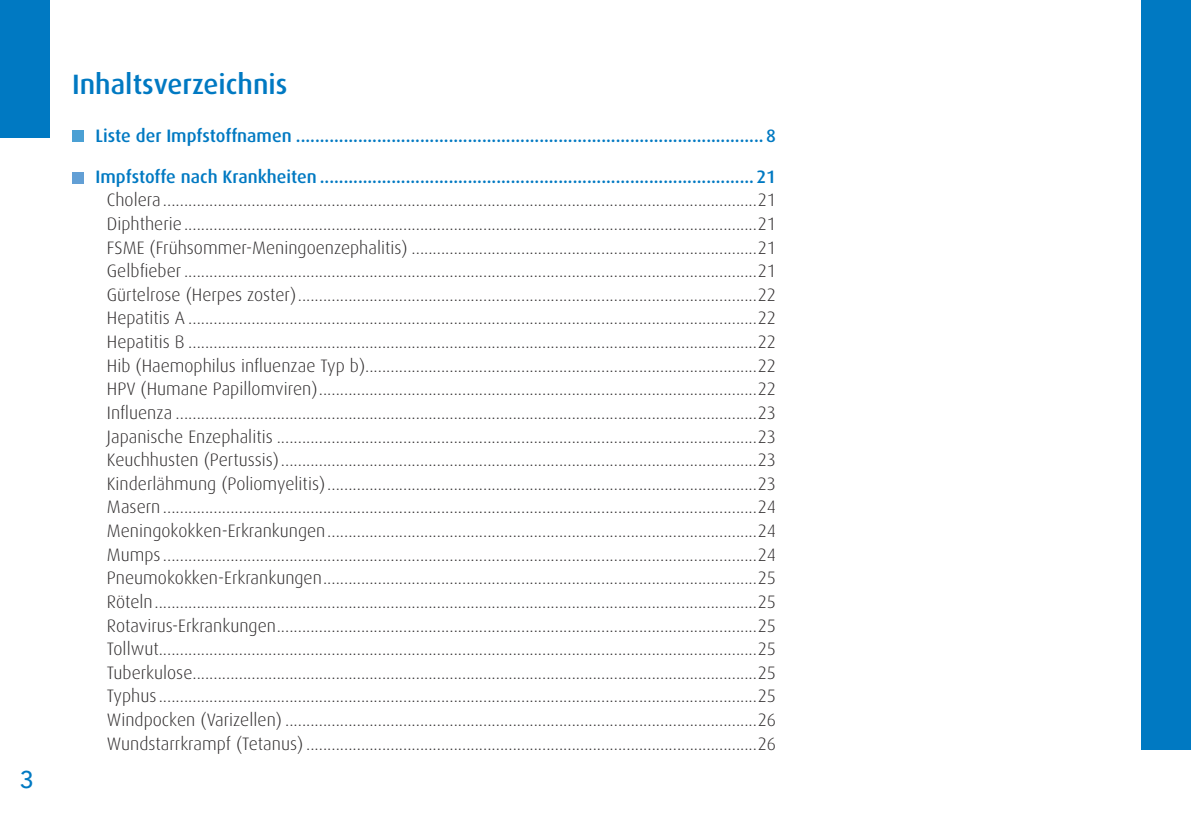
<style>
.page{position:relative;width:1191px;height:840px;background:#fff}
.page>*{position:absolute;margin:0;border:0;box-sizing:border-box;transform-origin:0 0}
.Head{font:500 28px "Dax";color:#0079c2}
.t1{font:500 24px "Avenir Next LT Pro";color:#0079c2}
.Fliess{font:300 18px "Dax";color:#2e2b2c}
.Inhalt_1{font:500 18px "Dax";color:#0079c2}
.tabelle_fliess{font:300 18px "Dax";color:#2e2b2c}
</style>
<div class="page">
<div style="left:0;top:0;width:50px;height:137px;background:#0079c2"></div>
<div style="left:1141px;top:0;width:50px;height:748px;background:#0079c2"></div>
<div style="left:72px;top:130px;width:11px;height:11px;background:#4ba0d4"></div>
<div style="left:72px;top:172px;width:11px;height:11px;background:#629fd5"></div>
<p class="t1" style="left:20px;top:764px;width:16px">3</p>
<p class="Head" style="left:72px;top:68px;width:217px">Inhaltsverzeichnis</p>
<p class="Inhalt_1" style="left:96px;top:125px;width:682px">Liste der Impfstoffnamen .................................................................................................. 8</p>
<p class="Inhalt_1" style="left:96px;top:166px;width:682px">Impfstoffe nach Krankheiten ...........................................................................................21</p>
<p class="Fliess" style="left:107px;top:190px;width:670px">Cholera .............................................................................................................................................21</p>
<p class="Fliess" style="left:107px;top:214px;width:670px">Diphtherie........................................................................................................................................21</p>
<p class="Fliess" style="left:107px;top:237px;width:670px">FSME (Frühsommer-Meningoenzephalitis) ..................................................................................21</p>
<p class="Fliess" style="left:107px;top:261px;width:670px">Gelbfieber ........................................................................................................................................21</p>
<p class="Fliess" style="left:107px;top:284px;width:670px">Gürtelrose (Herpes zoster).............................................................................................................22</p>
<p class="Fliess" style="left:107px;top:308px;width:670px">Hepatitis A .......................................................................................................................................22</p>
<p class="Fliess" style="left:107px;top:332px;width:670px">Hepatitis B .......................................................................................................................................22</p>
<p class="Fliess" style="left:107px;top:355px;width:670px">Hib (Haemophilus influenzae Typ b).............................................................................................22</p>
<p class="Fliess" style="left:107px;top:379px;width:670px">HPV (Humane Papillomviren)........................................................................................................22</p>
<p class="Fliess" style="left:107px;top:402px;width:670px">Influenza ..........................................................................................................................................23</p>
<p class="Fliess" style="left:107px;top:426px;width:670px">Japanische Enzephalitis ..................................................................................................................23</p>
<p class="Fliess" style="left:107px;top:450px;width:670px">Keuchhusten (Pertussis).................................................................................................................23</p>
<p class="Fliess" style="left:107px;top:473px;width:670px">Kinderlähmung (Poliomyelitis)......................................................................................................23</p>
<p class="Fliess" style="left:107px;top:497px;width:670px">Masern .............................................................................................................................................24</p>
<p class="Fliess" style="left:107px;top:520px;width:670px">Meningokokken-Erkrankungen......................................................................................................24</p>
<p class="Fliess" style="left:107px;top:544px;width:670px">Mumps.............................................................................................................................................24</p>
<p class="Fliess" style="left:107px;top:568px;width:670px">Pneumokokken-Erkrankungen.......................................................................................................25</p>
<p class="Fliess" style="left:107px;top:591px;width:670px">Röteln...............................................................................................................................................25</p>
<p class="Fliess" style="left:107px;top:615px;width:670px">Rotavirus-Erkrankungen..................................................................................................................25</p>
<p class="Fliess" style="left:107px;top:638px;width:670px">Tollwut..............................................................................................................................................25</p>
<p class="Fliess" style="left:107px;top:662px;width:670px">Tuberkulose......................................................................................................................................25</p>
<p class="Fliess" style="left:107px;top:686px;width:670px">Typhus..............................................................................................................................................25</p>
<p class="Fliess" style="left:107px;top:709px;width:670px">Windpocken (Varizellen) ................................................................................................................26</p>
<p class="tabelle_fliess" style="left:107px;top:733px;width:670px">Wundstarrkrampf (Tetanus) ...........................................................................................................26</p>
</div>
